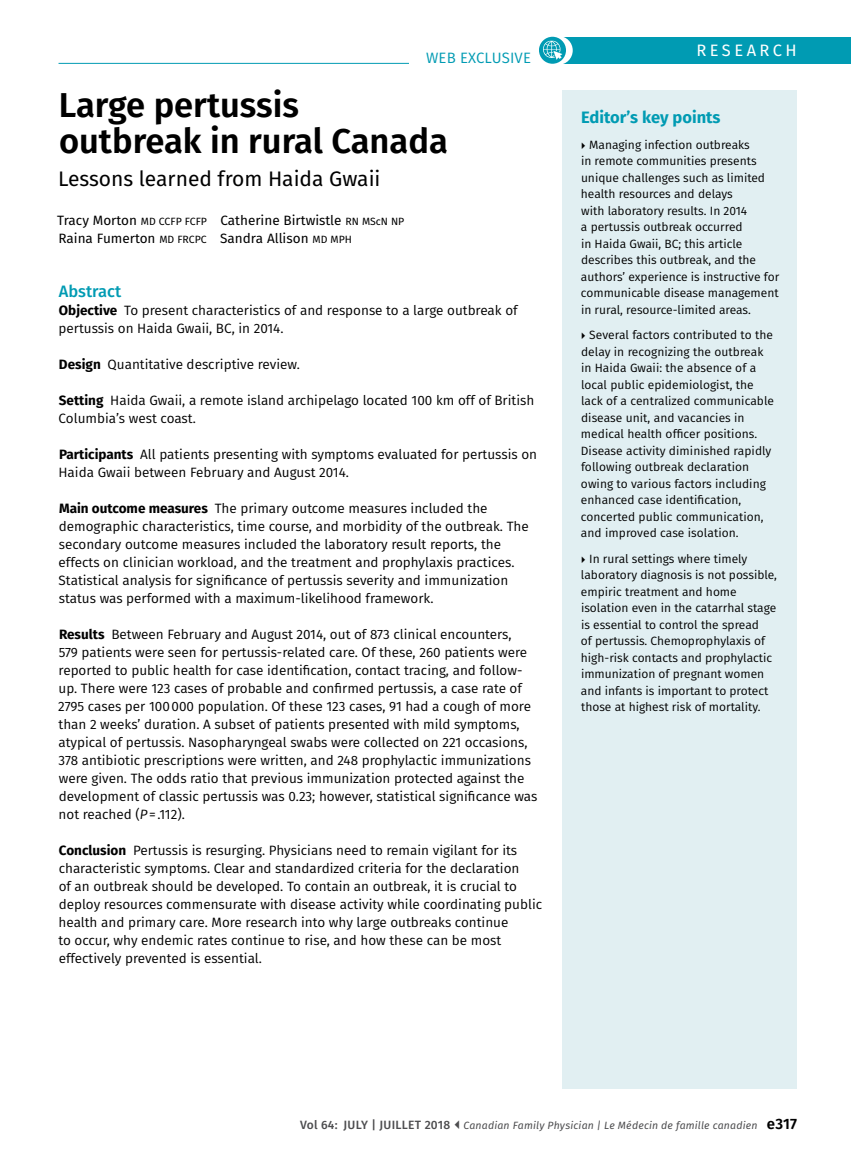
<style>
.page{position:relative;width:851px;height:1161px;background:#fff}
.page>*{position:absolute;margin:0;border:0;box-sizing:border-box;transform-origin:0 0}
.t1{font:600 34.5px/36px "Fira Sans";color:#000}
.t2{font:21px "Fira Sans";color:#000}
.t3{font:700 16.5px "Fira Sans";color:#009bb3}
.t4{font:16.5px "Fira Sans";letter-spacing:.21em;color:#fff}
.t5{font:500 16.5px "Fira Sans";color:#009bb3}
.t6{font:15px "Fira Sans";letter-spacing:.01em;color:#009bb3}
.t7{font:13.5px/18px "Fira Sans";color:#000}
.t8{font:13.5px/18px "Fira Sans";color:#000}
.t9{font:12px/16.5px "Fira Sans";color:#000}
.t10{font:italic 10.5px "Fira Sans";letter-spacing:.015em;color:#4d4d4f}
.s1{font-size:10.5px}
.s2{font-weight:700}
.s3{font-style:italic}
.s4{font-weight:500;font-style:normal;font-size:12px}
.s5{font-weight:600;font-style:normal;font-size:15px;color:#000}
</style>
<div class="page">
<div style="left:563px;top:37px;width:287px;height:27px;background:#009bb3"></div>
<hr style="left:58px;top:63px;width:467px;height:1px;background:#009bb3">
<div style="left:544px;top:36px;width:28px;height:29px;background:#fff;border-radius:50%"></div>
<svg style="left:539px;top:37px;width:27px;height:27px"></svg>
<div style="left:539px;top:38px;width:26px;height:23px;background:#009bb3;border-radius:50%"></div>
<svg style="left:543px;top:40px;width:19px;height:20px"></svg>
<div style="left:410px;top:49px;width:121px;height:19px;background:#fff"></div>
<div style="left:562px;top:90px;width:234px;height:999px;background:#e1eff2"></div>
<p class="t6" style="left:426px;top:47px;width:106px">WEB EXCLUSIVE</p>
<h1 class="t1" style="left:59px;top:85px;width:391px">Large pertussis outbreak in rural Canada</h1>
<h2 class="t2" style="left:58px;top:163px;width:324px">Lessons learned from Haida Gwaii</h2>
<p class="t8" style="left:57px;top:211px;width:348px">Tracy Morton <span class="s1">MD CCFP FCFP</span> Catherine Birtwistle <span class="s1">RN MScN NP<br></span>Raina Fumerton <span class="s1">MD FRCPC</span> Sandra Allison <span class="s1">MD MPH</span></p>
<p class="t5" style="left:59px;top:278px;width:64px">Abstract</p>
<p class="t7" style="left:59px;top:301px;width:460px"><span class="s2">Objective</span> To present characteristics of and response to a large outbreak of pertussis on Haida Gwaii, BC, in 2014.</p>
<p class="t7" style="left:59px;top:355px;width:242px"><span class="s2">Design</span> Quantitative descriptive review.</p>
<p class="t7" style="left:59px;top:391px;width:477px"><span class="s2">Setting</span> Haida Gwaii, a remote island archipelago located 100 km off of British<br>Columbia’s west coast.</p>
<p class="t7" style="left:58px;top:445px;width:480px"><span class="s2">Participants</span> All patients presenting with symptoms evaluated for pertussis on<br>Haida Gwaii between February and August 2014.</p>
<p class="t7" style="left:59px;top:499px;width:471px"><span class="s2">Main outcome measures</span> The primary outcome measures included the demographic characteristics, time course, and morbidity of the outbreak. The secondary outcome measures included the laboratory result reports, the effects on clinician workload, and the treatment and prophylaxis practices.<br>Statistical analysis for significance of pertussis severity and immunization status was performed with a maximum-likelihood framework.</p>
<p class="t7" style="left:58px;top:625px;width:480px"><span class="s2">Results</span> Between February and August 2014, out of 873 clinical encounters,<br>579 patients were seen for pertussis-related care. Of these, 260 patients were reported to public health for case identification, contact tracing, and follow&shy;up. There were 123 cases of probable and confirmed pertussis, a case rate of 2795 cases per 100000 population. Of these 123 cases, 91 had a cough of more than 2 weeks’ duration. A subset of patients presented with mild symptoms, atypical of pertussis. Nasopharyngeal swabs were collected on 221 occasions, 378 antibiotic prescriptions were written, and 248 prophylactic immunizations were given. The odds ratio that previous immunization protected against the development of classic pertussis was 0.23; however, statistical significance was not reached (<span class="s3">P</span>= .112).</p>
<p class="t7" style="left:59px;top:841px;width:485px"><span class="s2">Conclusion</span> Pertussis is resurging. Physicians need to remain vigilant for its characteristic symptoms. Clear and standardized criteria for the declaration<br>of an outbreak should be developed. To contain an outbreak, it is crucial to deploy resources commensurate with disease activity while coordinating public health and primary care. More research into why large outbreaks continue<br>to occur, why endemic rates continue to rise, and how these can be most effectively prevented is essential.</p>
<p class="t4" style="left:696px;top:38px;width:102px">RESEARCH</p>
<p class="t3" style="left:581px;top:104px;width:141px">Editor’s key points</p>
<p class="t9" style="left:581px;top:136px;width:200px;text-indent:8px">Managing infection outbreaks<br>in remote communities presents unique challenges such as limited health resources and delays<br>with laboratory results. In 2014<br>a pertussis outbreak occurred<br>in Haida Gwaii, BC; this article describes this outbreak, and the authors’ experience is instructive for communicable disease management in rural, resource-limited areas.</p>
<p class="t9" style="left:581px;top:327px;width:195px;text-indent:8px">Several factors contributed to the delay in recognizing the outbreak in Haida Gwaii: the absence of a local public epidemiologist, the lack of a centralized communicable disease unit, and vacancies in medical health officer positions.<br>Disease activity diminished rapidly following outbreak declaration owing to various factors including enhanced case identification, concerted public communication, and improved case isolation.</p>
<p class="t9" style="left:581px;top:550px;width:198px;text-indent:8px">In rural settings where timely laboratory diagnosis is not possible, empiric treatment and home isolation even in the catarrhal stage is essential to control the spread<br>of pertussis. Chemoprophylaxis of high-risk contacts and prophylactic immunization of pregnant women and infants is important to protect those at highest risk of mortality.</p>
<p class="t10" style="left:300px;top:1117px;width:498px"><span class="s4">Vol 64: JULY | JUILLET 2018</span> Canadian Family Physician | Le Médecin de famille canadien <span class="s5">e317</span></p>
</div>
